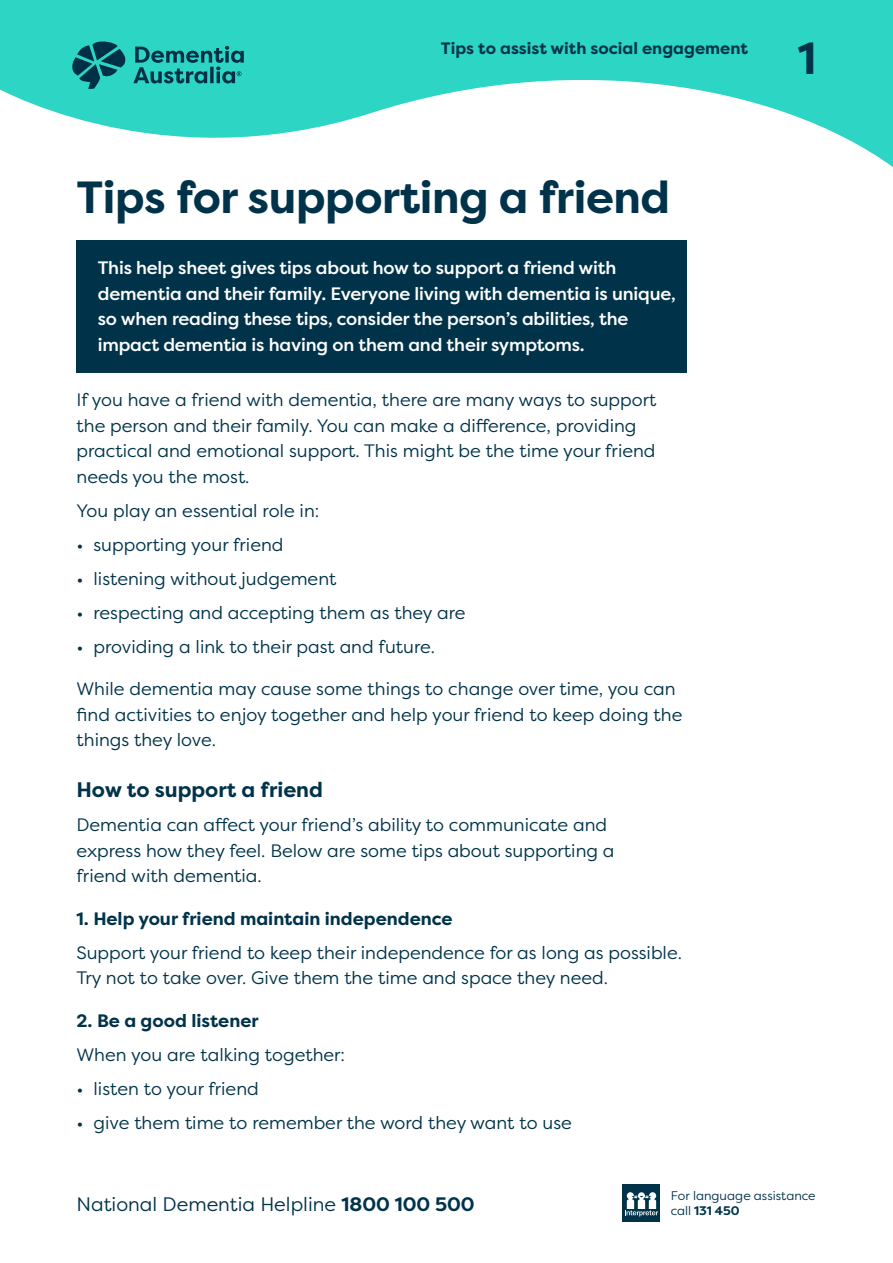
<style>
.page{position:relative;width:893px;height:1263px;background:#fff}
.page>*{position:absolute;margin:0;border:0;box-sizing:border-box;transform-origin:0 0}
.t1{font:700 45px "Filson Pro";letter-spacing:-.01em;color:#00334a}
.t2{font:700 21px "Filson Pro";color:#00334a}
.t3{font:19.5px "Filson Pro";color:#00334a}
.Body{font:18px/25.5px "Filson Pro";color:#00334a}
.Body__intro__White{font:500 18px/25.5px "Filson Pro";letter-spacing:-.01em;color:#fff}
.Body__after_bullets{font:18px/25.5px "Filson Pro";color:#00334a}
.t4{font:700 18px "Filson Pro";color:#00334a}
.t5{font:700 16.5px "Filson Pro";color:#00334a}
.t6{font:12.45px "Filson Pro";color:#00334a}
.t7{font:700 12.45px "Filson Pro";letter-spacing:.005em;color:#00334a}
.s1{font-weight:700}
.s2{font-weight:400}
</style>
<div class="page">
<svg style="left:0;top:0;width:893px;height:167px;fill:#2cd5c4"></svg>
<div style="left:623px;top:1184px;width:37px;height:37px;background:#00334a"></div>
<svg style="left:625px;top:1192px;width:33px;height:24px"></svg>
<svg style="left:72px;top:41px;width:172px;height:48px;background:#1d9d9a"></svg>
<div style="left:77px;top:240px;width:610px;height:132px;background:#00334a"></div>
<p class="t5" style="left:441px;top:38px;width:309px">Tips to assist with social engagement</p>
<h1 class="t1" style="left:798px;top:30px;width:20px">1</h1>
<h1 class="t1" style="left:77px;top:169px;width:595px">Tips for supporting a friend</h1>
<p class="Body__intro__White" style="left:98px;top:255px;width:579px">This help sheet gives tips about how to support a friend with dementia and their family. Everyone living with dementia is unique, so when reading these tips, consider the person’s abilities, the impact dementia is having on them and their symptoms.</p>
<p class="Body" style="left:77px;top:387px;width:581px">If you have a friend with dementia, there are many ways to support the person and their family. You can make a difference, providing practical and emotional support. This might be the time your friend needs you the most.</p>
<p class="Body" style="left:77px;top:497px;width:244px">You play an essential role in:</p>
<p class="Body" style="left:77px;top:531px;width:208px">• supporting your friend</p>
<p class="Body" style="left:77px;top:565px;width:261px">• listening without judgement</p>
<p class="Body" style="left:77px;top:599px;width:390px">• respecting and accepting them as they are</p>
<p class="Body" style="left:77px;top:633px;width:360px">• providing a link to their past and future.</p>
<p class="Body__after_bullets" style="left:77px;top:676px;width:607px">While dementia may cause some things to change over time, you can find activities to enjoy together and help your friend to keep doing the things they love.</p>
<h2 class="t2" style="left:77px;top:777px;width:248px">How to support a friend</h2>
<p class="Body" style="left:77px;top:812px;width:540px">Dementia can affect your friend’s ability to communicate and express how they feel. Below are some tips about supporting a friend with dementia.</p>
<h3 class="t4" style="left:77px;top:907px;width:378px">1. Help your friend maintain independence</h3>
<p class="Body" style="left:77px;top:939px;width:607px">Support your friend to keep their independence for as long as possible.<br>Try not to take over. Give them the time and space they need.</p>
<h3 class="t4" style="left:77px;top:1009px;width:184px">2. Be a good listener</h3>
<p class="Body" style="left:77px;top:1041px;width:270px">When you are talking together:</p>
<p class="Body" style="left:77px;top:1075px;width:184px">• listen to your friend</p>
<p class="Body" style="left:77px;top:1109px;width:497px">• give them time to remember the word they want to use</p>
<p class="t6" style="left:671px;top:1187px;width:146px">For language assistance</p>
<p class="t3" style="left:77px;top:1191px;width:400px">National Dementia Helpline <span class="s1">1800 100 500</span></p>
<p class="t7" style="left:671px;top:1202px;width:70px"><span class="s2">call</span> 131 450</p>
</div>
